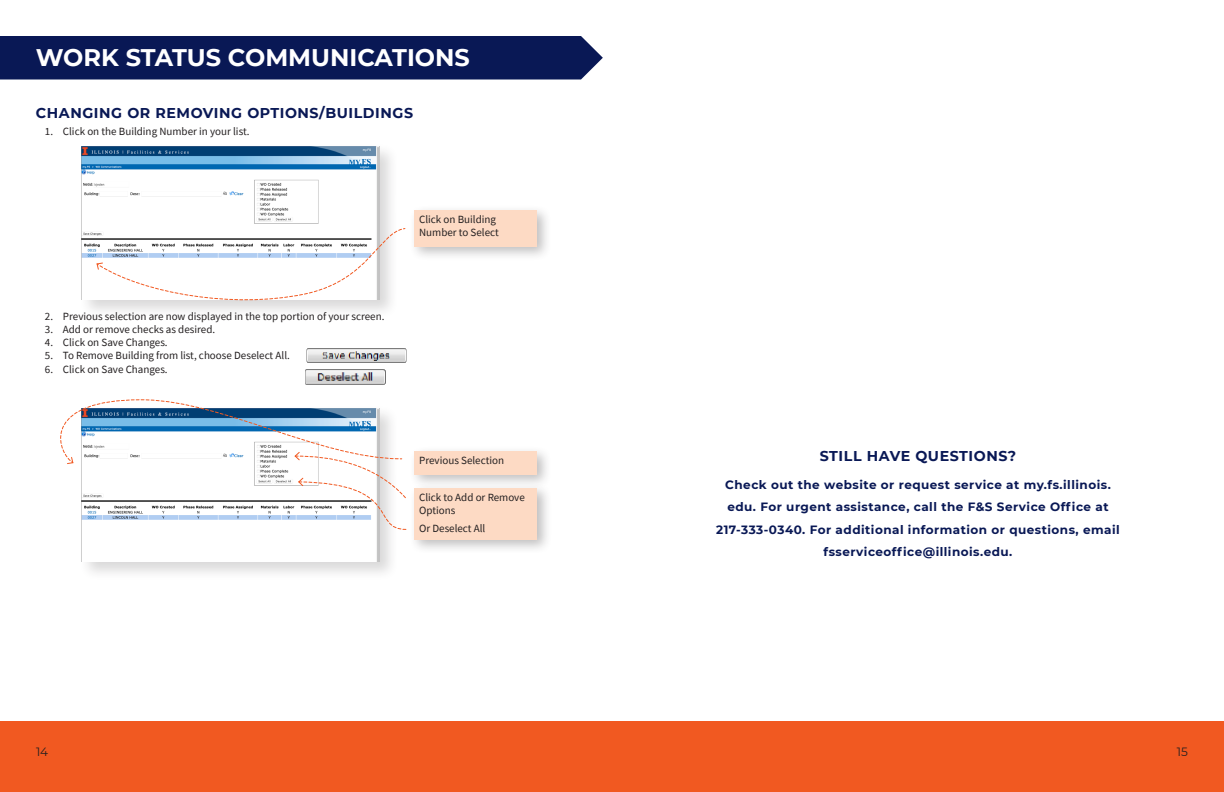
<style>
.page{position:relative;width:1224px;height:792px;background:#fff}
.page>*{position:absolute;margin:0;border:0;box-sizing:border-box;transform-origin:0 0}
.t1{font:700 24px "Montserrat";color:#fff}
.t2{font:700 14.2px "Montserrat";letter-spacing:.04em;color:#091855}
.TOC_Style_2{font:700 12px/22.7px "Montserrat";letter-spacing:.04em;color:#091855;text-align:center}
.t3{font:12px "Montserrat";color:#231f20}
.Body{font:11px/13.2px "Source Sans Pro";color:#231f20}
</style>
<div class="page">
<div style="left:0;top:721px;width:1224px;height:71px;background:#f15921"></div>
<div style="left:0;top:36px;width:603px;height:44px;background:#091855"></div>
<img style="left:306px;top:348px;width:101px;height:15px">
<div style="left:79px;top:143px;width:320px;height:175px;background:#231f20;opacity:.17"></div>
<img style="left:82px;top:146px;width:298px;height:154px">
<div style="left:79px;top:405px;width:320px;height:176px;background:#231f20;opacity:.17"></div>
<img style="left:82px;top:530px;width:298px;height:32px">
<img style="left:306px;top:369px;width:80px;height:16px">
<div style="left:409px;top:205px;width:143px;height:56px;background:#231f20;opacity:.29"></div>
<div style="left:415px;top:210px;width:122px;height:37px;background:#fddac4"></div>
<div style="left:409px;top:446px;width:143px;height:43px;background:#231f20;opacity:.29"></div>
<div style="left:415px;top:452px;width:122px;height:23px;background:#fddac4"></div>
<div style="left:409px;top:482px;width:143px;height:72px;background:#231f20;opacity:.29"></div>
<div style="left:415px;top:488px;width:122px;height:51px;background:#fddac4"></div>
<svg style="left:96px;top:227px;width:310px;height:82px"></svg>
<svg style="left:60px;top:399px;width:347px;height:131px"></svg>
<p class="t1" style="left:36px;top:40px;width:435px">WORK STATUS COMMUNICATIONS</p>
<p class="t2" style="left:36px;top:102px;width:379px">CHANGING OR REMOVING OPTIONS/BUILDINGS</p>
<p class="Body" style="left:45px;top:125px;width:206px">1. Click on the Building Number in your list.</p>
<p class="Body" style="left:45px;top:309px;width:341px">2. Previous selection are now displayed in the top portion of your screen.</p>
<p class="Body" style="left:45px;top:323px;width:172px">3. Add or remove checks as desired.</p>
<p class="Body" style="left:45px;top:336px;width:124px">4. Click on Save Changes.</p>
<p class="Body" style="left:45px;top:349px;width:246px">5. To Remove Building from list, choose Deselect All.</p>
<p class="Body" style="left:45px;top:362px;width:124px">6. Click on Save Changes.</p>
<p class="Body" style="left:419px;top:213px;width:81px">Click on Building<br>Number to Select</p>
<p class="Body" style="left:419px;top:454px;width:86px">Previous Selection</p>
<p class="Body" style="left:419px;top:490px;width:107px">Click to Add or Remove<br>Options</p>
<p class="Body" style="left:419px;top:521px;width:68px">Or Deselect All</p>
<p class="t2" style="left:820px;top:446px;width:198px">STILL HAVE QUESTIONS?</p>
<p class="TOC_Style_2" style="left:716px;top:472px;width:405px">Check out the website or request service at my.fs.illinois. edu. For urgent assistance, call the F&amp;S Service Office at 217-333-0340. For additional information or questions, email fsserviceoffice@illinois.edu.</p>
<p class="t3" style="left:36px;top:743px;width:14px">14</p>
<p class="t3" style="left:1177px;top:744px;width:13px">15</p>
</div>
